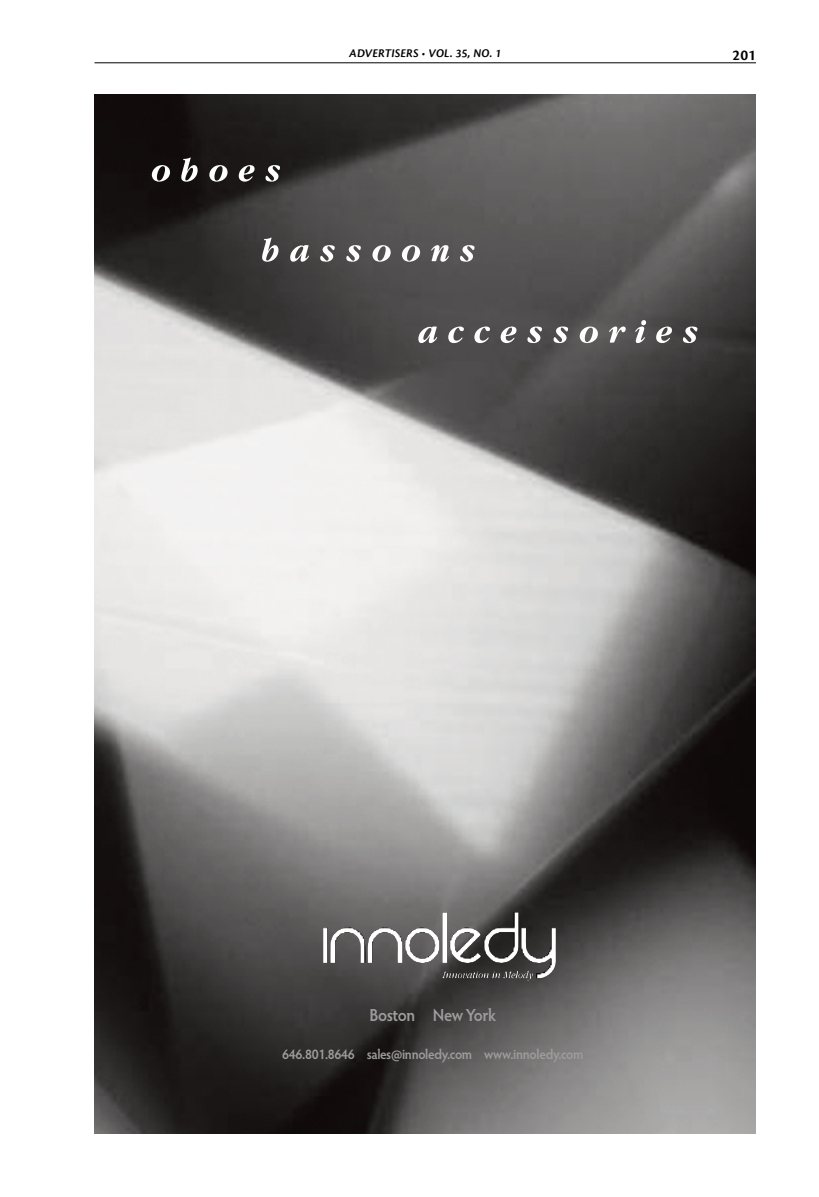
<style>
.page{position:relative;width:819px;height:1197px;background:#fff}
.page>*{position:absolute;margin:0;border:0;box-sizing:border-box;transform-origin:0 0}
.t1{font:600 17.5px "Hypatia Sans Pro";letter-spacing:-.035em;color:#9e9c9c;scale:.93 1}
.t2{font:15.75px "Cronos Pro Semibold Capt";color:#000}
.t3{font:600 14px "Hypatia Sans Pro";letter-spacing:-.025em;color:#9e9c9c;scale:.93 1}
.t4{font:12.25px "Cronos Pro Semibold Capt It";letter-spacing:.01em;color:#000}
</style>
<div class="page">
<hr style="left:94px;top:63px;width:662px;height:1px;background:#000">
<img style="left:94px;top:94px;width:662px;height:1040px">
<svg style="left:152px;top:158px;width:128px;height:24px"></svg>
<svg style="left:262px;top:238px;width:213px;height:24px"></svg>
<svg style="left:418px;top:320px;width:279px;height:23px"></svg>
<img style="left:323px;top:912px;width:233px;height:68px">
<p class="t4" style="left:349px;top:46px;width:153px">ADVERTISERS • VOL. 35, NO. 1</p>
<p class="t2" style="left:733px;top:46px;width:25px">201</p>
<p class="t1" style="left:370px;top:1003px;width:138px">Boston New York</p>
<p class="t3" style="left:282px;top:1045px;width:325px">646.801.8646 sales@innoledy.com www.innoledy.com</p>
</div>
